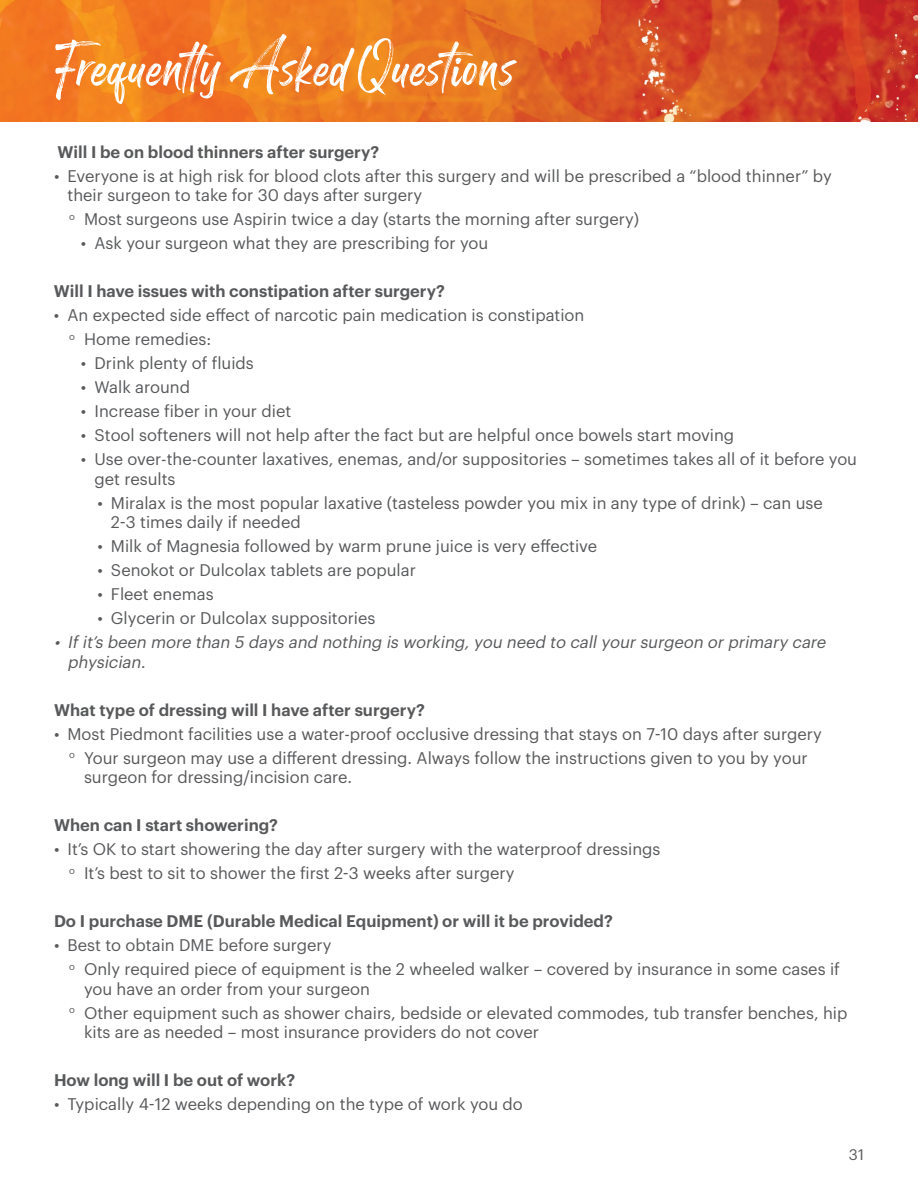
<style>
.page{position:relative;width:918px;height:1188px;background:#fff}
.page>*{position:absolute;margin:0;border:0;box-sizing:border-box;transform-origin:0 0}
.t1{font:63px "Rogthem";letter-spacing:.02em;color:#fff}
.t2{font:16.5px/24px "Graphik";color:#58595b}
.t3{font:600 16.5px "Graphik";color:#58595b}
.t4{font:italic 16.5px/19.5px "Graphik";color:#58595b}
.t5{font:15px "Graphik";color:#58595b}
</style>
<div class="page">
<img style="left:0;top:0;width:918px;height:122px">
<h1 class="t1" style="left:54px;top:10px;width:462px">Frequently Asked Questions</h1>
<p class="t3" style="left:58px;top:139px;width:323px">Will I be on blood thinners after surgery?</p>
<p class="t2" style="left:67px;top:164px;width:766px;line-height:19.5px;text-indent:-13px">• Everyone is at high risk for blood clots after this surgery and will be prescribed a “blood thinner” by their surgeon to take for 30 days after surgery</p>
<p class="t2" style="left:69px;top:206px;width:572px"><sup>o</sup> Most surgeons use Aspirin twice a day (starts the morning after surgery)</p>
<p class="t2" style="left:81px;top:230px;width:409px">• Ask your surgeon what they are prescribing for you</p>
<p class="t3" style="left:54px;top:278px;width:392px">Will I have issues with constipation after surgery?</p>
<p class="t2" style="left:69px;top:302px;width:517px;text-indent:-15px">• An expected side effect of narcotic pain medication is constipation <sup>o</sup> Home remedies:</p>
<p class="t2" style="left:81px;top:350px;width:174px">• Drink plenty of fluids</p>
<p class="t2" style="left:81px;top:374px;width:111px">• Walk around</p>
<p class="t2" style="left:81px;top:398px;width:212px">• Increase fiber in your diet</p>
<p class="t2" style="left:81px;top:422px;width:655px">• Stool softeners will not help after the fact but are helpful once bowels start moving</p>
<p class="t2" style="left:94px;top:448px;width:764px;line-height:19.5px;text-indent:-13px">• Use over-the-counter laxatives, enemas, and/or suppositories – sometimes takes all of it before you get results</p>
<p class="t2" style="left:111px;top:491px;width:713px;line-height:19.5px;text-indent:-13px">• Miralax is the most popular laxative (tasteless powder you mix in any type of drink) – can use<br>2-3 times daily if needed</p>
<p class="t2" style="left:97px;top:533px;width:501px">• Milk of Magnesia followed by warm prune juice is very effective</p>
<p class="t2" style="left:97px;top:557px;width:320px">• Senokot or Dulcolax tablets are popular</p>
<p class="t2" style="left:97px;top:581px;width:118px">• Fleet enemas</p>
<p class="t2" style="left:97px;top:605px;width:280px">• Glycerin or Dulcolax suppositories</p>
<p class="t4" style="left:67px;top:631px;width:763px;text-indent:-13px">• Ifit’s been more than 5 days and nothing is working,you need to callyoursurgeon orprimary care physician.</p>
<p class="t3" style="left:54px;top:697px;width:372px">What type of dressing will I have after surgery?</p>
<p class="t2" style="left:54px;top:720px;width:769px;text-align:center">• Most Piedmont facilities use a water-proof occlusive dressing that stays on 7-10 days after surgery <sup>o</sup> Your surgeon may use a different dressing. Always follow the instructions given to you by your</p>
<p class="t2" style="left:84px;top:764px;width:270px">surgeon for dressing/incision care.</p>
<p class="t3" style="left:54px;top:812px;width:226px">When can I start showering?</p>
<p class="t2" style="left:69px;top:836px;width:593px;text-indent:-15px">• It’s OK to start showering the day after surgery with the waterproof dressings <sup>o</sup> It’s best to sit to shower the first 2-3 weeks after surgery</p>
<p class="t3" style="left:54px;top:908px;width:560px">Do I purchase DME (Durable Medical Equipment) or will it be provided?</p>
<p class="t2" style="left:69px;top:932px;width:772px;text-indent:-15px">• Best to obtain DME before surgery<br><sup>o</sup> Only required piece of equipment is the 2 wheeled walker – covered by insurance in some cases if</p>
<p class="t2" style="left:69px;top:975px;width:780px;text-indent:15px">you have an order from your surgeon<br><sup>o</sup> Other equipment such as shower chairs, bedside or elevated commodes, tub transfer benches, hip</p>
<p class="t2" style="left:84px;top:1019px;width:456px">kits are as needed – most insurance providers do not cover</p>
<p class="t3" style="left:54px;top:1067px;width:243px">How long will I be out of work?</p>
<p class="t2" style="left:54px;top:1091px;width:470px">• Typically 4-12 weeks depending on the type of work you do</p>
<p class="t5" style="left:849px;top:1143px;width:17px">31</p>
</div>
